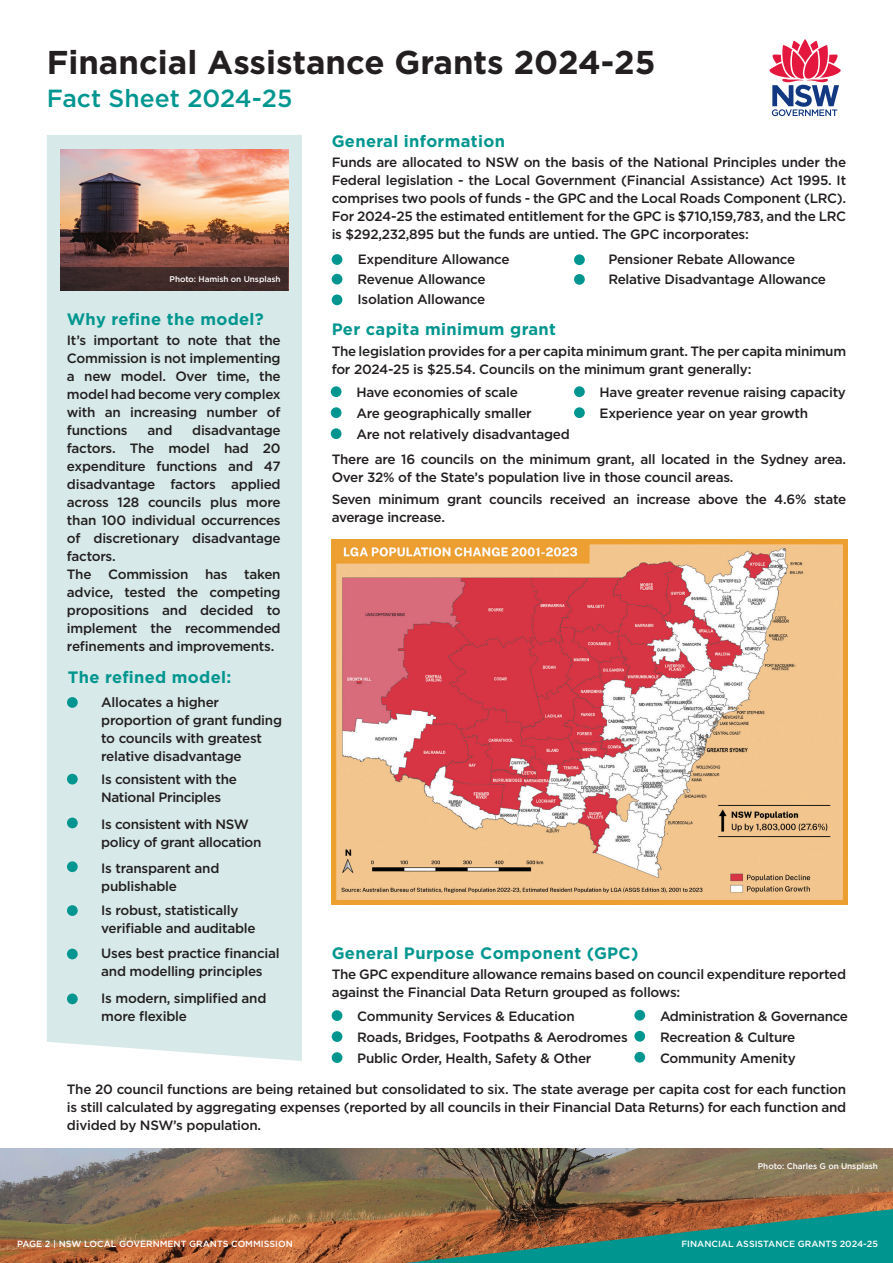
<style>
.page{position:relative;width:893px;height:1263px;background:#fff}
.page>*{position:absolute;margin:0;border:0;box-sizing:border-box;transform-origin:0 0}
.t1{font:700 33px "Gotham";color:#231f20}
.t2{font:500 24.75px "Gotham";color:#00968f}
.t3{font:700 16.5px "Gotham";letter-spacing:.02em;color:#00968f}
.t4{font:500 13.5px/18px "Gotham";letter-spacing:-.02em;color:#231f20}
.t5{font:500 9px "Gotham";color:#fff}
.t6{font:500 8.25px "Gotham";letter-spacing:-.01em;color:#fff}
</style>
<div class="page">
<img style="left:0;top:1148px;width:893px;height:115px">
<svg style="left:406px;top:1209px;width:487px;height:54px;background:#527760"></svg>
<svg style="left:769px;top:39px;width:72px;height:77px"></svg>
<div style="left:47px;top:135px;width:255px;height:926px;background:#d7e9e8"></div>
<div style="left:67px;top:697px;width:11px;height:11px;background:#00968f;border-radius:50%"></div>
<div style="left:67px;top:774px;width:11px;height:10px;background:#00968f;border-radius:50%"></div>
<div style="left:67px;top:817px;width:11px;height:11px;background:#00968f;border-radius:50%"></div>
<div style="left:67px;top:861px;width:11px;height:11px;background:#00968f;border-radius:50%"></div>
<div style="left:67px;top:949px;width:11px;height:10px;background:#00968f;border-radius:50%"></div>
<div style="left:67px;top:905px;width:11px;height:11px;background:#00968f;border-radius:50%"></div>
<div style="left:67px;top:993px;width:11px;height:11px;background:#00968f;border-radius:50%"></div>
<img style="left:60px;top:150px;width:228px;height:117px">
<div style="left:332px;top:254px;width:10px;height:11px;background:#00968f;border-radius:50%"></div>
<div style="left:332px;top:274px;width:10px;height:10px;background:#00968f;border-radius:50%"></div>
<div style="left:332px;top:294px;width:10px;height:11px;background:#00968f;border-radius:50%"></div>
<div style="left:574px;top:254px;width:11px;height:11px;background:#00968f;border-radius:50%"></div>
<div style="left:574px;top:274px;width:11px;height:11px;background:#00968f;border-radius:50%"></div>
<div style="left:574px;top:386px;width:11px;height:11px;background:#00968f;border-radius:50%"></div>
<div style="left:574px;top:407px;width:11px;height:11px;background:#00968f;border-radius:50%"></div>
<div style="left:331px;top:386px;width:10px;height:11px;background:#00968f;border-radius:50%"></div>
<div style="left:331px;top:407px;width:10px;height:11px;background:#00968f;border-radius:50%"></div>
<div style="left:331px;top:428px;width:10px;height:11px;background:#00968f;border-radius:50%"></div>
<div style="left:60px;top:267px;width:228px;height:23px;background:#3e2a29"></div>
<img style="left:332px;top:540px;width:515px;height:364px">
<div style="left:332px;top:1010px;width:10px;height:11px;background:#00968f;border-radius:50%"></div>
<div style="left:332px;top:1031px;width:10px;height:11px;background:#00968f;border-radius:50%"></div>
<div style="left:332px;top:1052px;width:10px;height:11px;background:#00968f;border-radius:50%"></div>
<div style="left:634px;top:1010px;width:11px;height:10px;background:#00968f;border-radius:50%"></div>
<div style="left:634px;top:1031px;width:11px;height:10px;background:#00968f;border-radius:50%"></div>
<div style="left:634px;top:1052px;width:11px;height:10px;background:#00968f;border-radius:50%"></div>
<h1 class="t1" style="left:47px;top:41px;width:610px">Financial Assistance Grants 2024-25</h1>
<h2 class="t2" style="left:47px;top:82px;width:247px">Fact Sheet 2024-25</h2>
<p class="t6" style="left:170px;top:274px;width:113px">Photo: Hamish on Unsplash</p>
<p class="t3" style="left:67px;top:308px;width:198px">Why refine the model?</p>
<p class="t4" style="left:67px;top:331px;width:215px;text-align:justify">It’s important to note that the Commission is not implementing a new model. Over time, the model had become very complex with an increasing number of functions</p>
<p class="t4" style="left:67px;top:421px;width:215px;text-indent:125px">disadvantage factors. The model had 20 expenditure functions and 47 disadvantage factors applied across 128 councils plus more than 100 individual occurrences of discretionary disadvantage factors.<br>The Commission has taken advice, tested the competing propositions and decided to implement the recommended refinements and improvements.</p>
<p class="t3" style="left:68px;top:666px;width:165px">The refined model:</p>
<p class="t4" style="left:148px;top:421px;width:26px">and</p>
<p class="t4" style="left:101px;top:693px;width:182px">Allocates a higher proportion of grant funding to councils with greatest relative disadvantage</p>
<p class="t4" style="left:101px;top:770px;width:137px">Is consistent with the<br>National Principles</p>
<p class="t4" style="left:101px;top:814px;width:162px">Is consistent with NSW policy of grant allocation</p>
<p class="t4" style="left:101px;top:859px;width:120px">Is transparent and publishable</p>
<p class="t4" style="left:101px;top:901px;width:156px">Is robust, statistically verifiable and auditable</p>
<p class="t4" style="left:101px;top:944px;width:180px">Uses best practice financial and modelling principles</p>
<p class="t4" style="left:101px;top:989px;width:167px">Is modern, simplified and more flexible</p>
<p class="t3" style="left:332px;top:130px;width:175px">General information</p>
<p class="t4" style="left:332px;top:153px;width:516px;text-align:justify">Funds are allocated to NSW on the basis of the National Principles under the Federal legislation - the Local Government (Financial Assistance) Act 1995. It comprises two pools of funds - the GPC and the Local Roads Component (LRC).<br>For 2024-25 the estimated entitlement for the GPC is $710,159,783, and the LRC is $292,232,895 but the funds are untied. The GPC incorporates:</p>
<p class="t4" style="left:358px;top:249px;width:153px;line-height:20.1px">Expenditure Allowance<br>Revenue Allowance<br>Isolation Allowance</p>
<p class="t4" style="left:608px;top:249px;width:219px;line-height:19.5px">Pensioner Rebate Allowance<br>Relative Disadvantage Allowance</p>
<p class="t3" style="left:332px;top:319px;width:226px">Per capita minimum grant</p>
<p class="t4" style="left:332px;top:342px;width:516px">The legislation provides for a per capita minimum grant. The per capita minimum for 2024-25 is $25.54. Councils on the minimum grant generally:</p>
<p class="t4" style="left:356px;top:382px;width:215px;line-height:21px">Have economies of scale<br>Are geographically smaller<br>Are not relatively disadvantaged</p>
<p class="t4" style="left:600px;top:382px;width:248px;line-height:21px">Have greater revenue raising capacity<br>Experience year on year growth</p>
<p class="t4" style="left:332px;top:450px;width:516px">There are 16 councils on the minimum grant, all located in the Sydney area.<br>Over 32% of the State’s population live in those council areas.</p>
<p class="t4" style="left:332px;top:490px;width:516px">Seven minimum grant councils received an increase above the 4.6% state average increase.</p>
<p class="t3" style="left:332px;top:942px;width:308px">General Purpose Component (GPC)</p>
<p class="t4" style="left:332px;top:965px;width:516px">The GPC expenditure allowance remains based on council expenditure reported against the Financial Data Return grouped as follows:</p>
<p class="t4" style="left:357px;top:1005px;width:272px;line-height:21px">Community Services &amp; Education<br>Roads, Bridges, Footpaths &amp; Aerodromes<br>Public Order, Health, Safety &amp; Other</p>
<p class="t4" style="left:660px;top:1005px;width:189px;line-height:21px">Administration &amp; Governance<br>Recreation &amp; Culture<br>Community Amenity</p>
<p class="t4" style="left:67px;top:1080px;width:781px;text-align:justify">The 20 council functions are being retained but consolidated to six. The state average per capita cost for each function is still calculated by aggregating expenses (reported by all councils in their Financial Data Returns) for each function and divided by NSW’s population.</p>
<p class="t5" style="left:17px;top:1238px;width:277px">PAGE 2 | NSW LOCAL GOVERNMENT GRANTS COMMISSION</p>
<p class="t6" style="left:758px;top:1161px;width:122px">Photo: Charles G on Unsplash</p>
<p class="t5" style="left:681px;top:1238px;width:198px">FINANCIAL ASSISTANCE GRANTS 2024-25</p>
</div>
